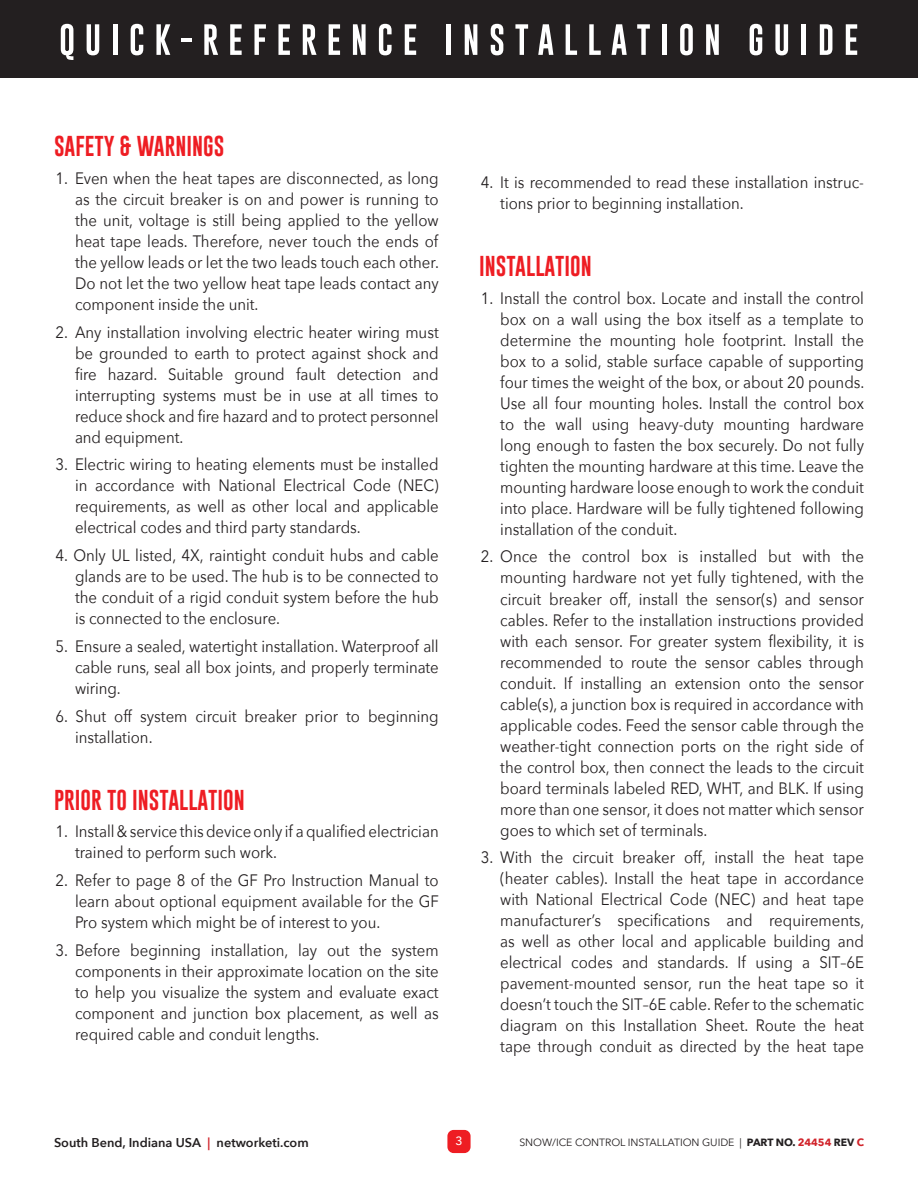
<style>
.page{position:relative;width:918px;height:1188px;background:#fff}
.page>*{position:absolute;margin:0;border:0;box-sizing:border-box;transform-origin:0 0}
.t1{font:21px "Gobold";color:#ee1d23}
.t2{font:16.5px/21px "Avenir Next";color:#231f20;text-align:justify;scale:.91 1}
.t3{font:600 12.75px "Avenir Next";color:#231f20}
.t4{font:500 12px "Avenir Next";color:#fff}
.t5{font:10.5px "Avenir Next";letter-spacing:-.005em;color:#231f20}
.s1{color:#d1232a}
.s2{font-weight:700}
.s3{font-weight:700;color:#d1232a}
</style>
<div class="page">
<div style="left:447px;top:1130px;width:24px;height:23px;background:#ee1d23;border-radius:6px"></div>
<div style="left:0;top:0;width:918px;height:78px;background:#231f20"></div>
<svg style="left:61px;top:24px;width:12px;height:36px"></svg>
<svg style="left:87px;top:24px;width:12px;height:31px"></svg>
<hr style="left:113px;top:24px;width:4px;height:31px;background:#fff">
<svg style="left:131px;top:24px;width:12px;height:31px"></svg>
<svg style="left:156px;top:24px;width:14px;height:31px"></svg>
<hr style="left:181px;top:38px;width:11px;height:4px;background:#fff">
<svg style="left:204px;top:24px;width:14px;height:31px"></svg>
<svg style="left:230px;top:24px;width:12px;height:31px"></svg>
<svg style="left:255px;top:24px;width:11px;height:31px"></svg>
<svg style="left:278px;top:24px;width:12px;height:31px"></svg>
<svg style="left:303px;top:24px;width:14px;height:31px"></svg>
<svg style="left:329px;top:24px;width:11px;height:31px"></svg>
<svg style="left:353px;top:24px;width:13px;height:31px"></svg>
<svg style="left:379px;top:24px;width:13px;height:31px"></svg>
<svg style="left:405px;top:24px;width:11px;height:31px"></svg>
<hr style="left:447px;top:24px;width:4px;height:31px;background:#fff">
<svg style="left:465px;top:24px;width:12px;height:31px"></svg>
<svg style="left:491px;top:24px;width:12px;height:31px"></svg>
<svg style="left:515px;top:24px;width:13px;height:31px"></svg>
<svg style="left:538px;top:24px;width:15px;height:31px"></svg>
<svg style="left:566px;top:24px;width:11px;height:31px"></svg>
<svg style="left:589px;top:24px;width:12px;height:31px"></svg>
<svg style="left:612px;top:24px;width:15px;height:31px"></svg>
<svg style="left:637px;top:24px;width:13px;height:31px"></svg>
<div style="left:662px;top:24px;width:5px;height:31px;background:#fff"></div>
<svg style="left:680px;top:24px;width:13px;height:31px"></svg>
<svg style="left:706px;top:24px;width:13px;height:31px"></svg>
<svg style="left:750px;top:24px;width:12px;height:31px"></svg>
<svg style="left:775px;top:24px;width:13px;height:31px"></svg>
<hr style="left:802px;top:24px;width:4px;height:31px;background:#fff">
<svg style="left:820px;top:24px;width:12px;height:31px"></svg>
<svg style="left:846px;top:24px;width:11px;height:31px"></svg>
<p class="t1" style="left:54px;top:133px;width:172px">SAFETY &amp; WARNINGS</p>
<p class="t2" style="left:75px;top:167px;width:402px;text-indent:-20px">1. Even when the heat tapes are disconnected, as long as the circuit breaker is on and power is running to the unit, voltage is still being applied to the yellow heat tape leads. Therefore, never touch the ends of the yellow leads or let the two leads touch each other.<br>Do not let the two yellow heat tape leads contact any component inside the unit.</p>
<p class="t2" style="left:75px;top:321px;width:401px;text-indent:-20px">2. Any installation involving electric heater wiring must be grounded to earth to protect against shock and fire hazard. Suitable ground fault detection and interrupting systems must be in use at all times to reduce shock and fire hazard and to protect personnel and equipment.</p>
<p class="t2" style="left:75px;top:453px;width:401px;text-indent:-20px">3. Electric wiring to heating elements must be installed in accordance with National Electrical Code (NEC) requirements, as well as other local and applicable electrical codes and third party standards.</p>
<p class="t2" style="left:75px;top:544px;width:401px;text-indent:-20px">4. Only UL listed, 4X, raintight conduit hubs and cable glands are to be used. The hub is to be connected to the conduit of a rigid conduit system before the hub is connected to the enclosure.</p>
<p class="t2" style="left:75px;top:635px;width:401px;text-indent:-20px">5. Ensure a sealed, watertight installation. Waterproof all cable runs, seal all box joints, and properly terminate wiring.</p>
<p class="t2" style="left:75px;top:705px;width:401px;text-indent:-20px">6. Shut off system circuit breaker prior to beginning installation.</p>
<p class="t1" style="left:54px;top:786px;width:192px">PRIOR TO INSTALLATION</p>
<p class="t2" style="left:75px;top:821px;width:401px;text-indent:-20px">1. Install &amp; service this device only if a qualified electrician trained to perform such work.</p>
<p class="t2" style="left:75px;top:869px;width:401px;text-indent:-20px">2. Refer to page 8 of the GF Pro Instruction Manual to learn about optional equipment available for the GF Pro system which might be of interest to you.</p>
<p class="t2" style="left:75px;top:939px;width:401px;text-indent:-20px">3. Before beginning installation, lay out the system components in their approximate location on the site to help you visualize the system and evaluate exact component and junction box placement, as well as required cable and conduit lengths.</p>
<p class="t2" style="left:500px;top:171px;width:401px;text-indent:-19px">4. It is recommended to read these installation instruc&shy;tions prior to beginning installation.</p>
<p class="t1" style="left:479px;top:252px;width:114px">INSTALLATION</p>
<p class="t2" style="left:500px;top:287px;width:402px;text-indent:-20px">1. Install the control box. Locate and install the control box on a wall using the box itself as a template to determine the mounting hole footprint. Install the box to a solid, stable surface capable of supporting four times the weight of the box, or about 20 pounds.<br>Use all four mounting holes. Install the control box to the wall using heavy-duty mounting hardware long enough to fasten the box securely. Do not fully tighten the mounting hardware at this time. Leave the mounting hardware loose enough to work the conduit into place. Hardware will be fully tightened following installation of the conduit.</p>
<p class="t2" style="left:500px;top:546px;width:401px;text-indent:-20px">2. Once the control box is installed but with the mounting hardware not yet fully tightened, with the circuit breaker off, install the sensor(s) and sensor cables. Refer to the installation instructions provided with each sensor. For greater system flexibility, it is recommended to route the sensor cables through conduit. If installing an extension onto the sensor cable(s), a junction box is required in accordance with applicable codes. Feed the sensor cable through the weather-tight connection ports on the right side of the control box, then connect the leads to the circuit board terminals labeled RED, WHT, and BLK. If using more than one sensor, it does not matter which sensor goes to which set of terminals.</p>
<p class="t2" style="left:500px;top:846px;width:402px;text-indent:-20px">3. With the circuit breaker off, install the heat tape (heater cables). Install the heat tape in accordance with National Electrical Code (NEC) and heat tape manufacturer’s specifications and requirements, as well as other local and applicable building and electrical codes and standards. If using a SIT–6E pavement-mounted sensor, run the heat tape so it doesn’t touch the SIT–6E cable. Refer to the schematic diagram on this Installation Sheet. Route the heat tape through conduit as directed by the heat tape</p>
<p class="t3" style="left:54px;top:1131px;width:256px">South Bend, Indiana USA <span class="s1">|</span> networketi.com</p>
<p class="t4" style="left:455px;top:1131px;width:9px">3</p>
<p class="t5" style="left:519px;top:1133px;width:346px">SNOW/ICE CONTROL INSTALLATION GUIDE | <span class="s2">PART NO.</span> <span class="s3">24454</span> <span class="s2">REV</span> <span class="s3">C</span></p>
</div>
